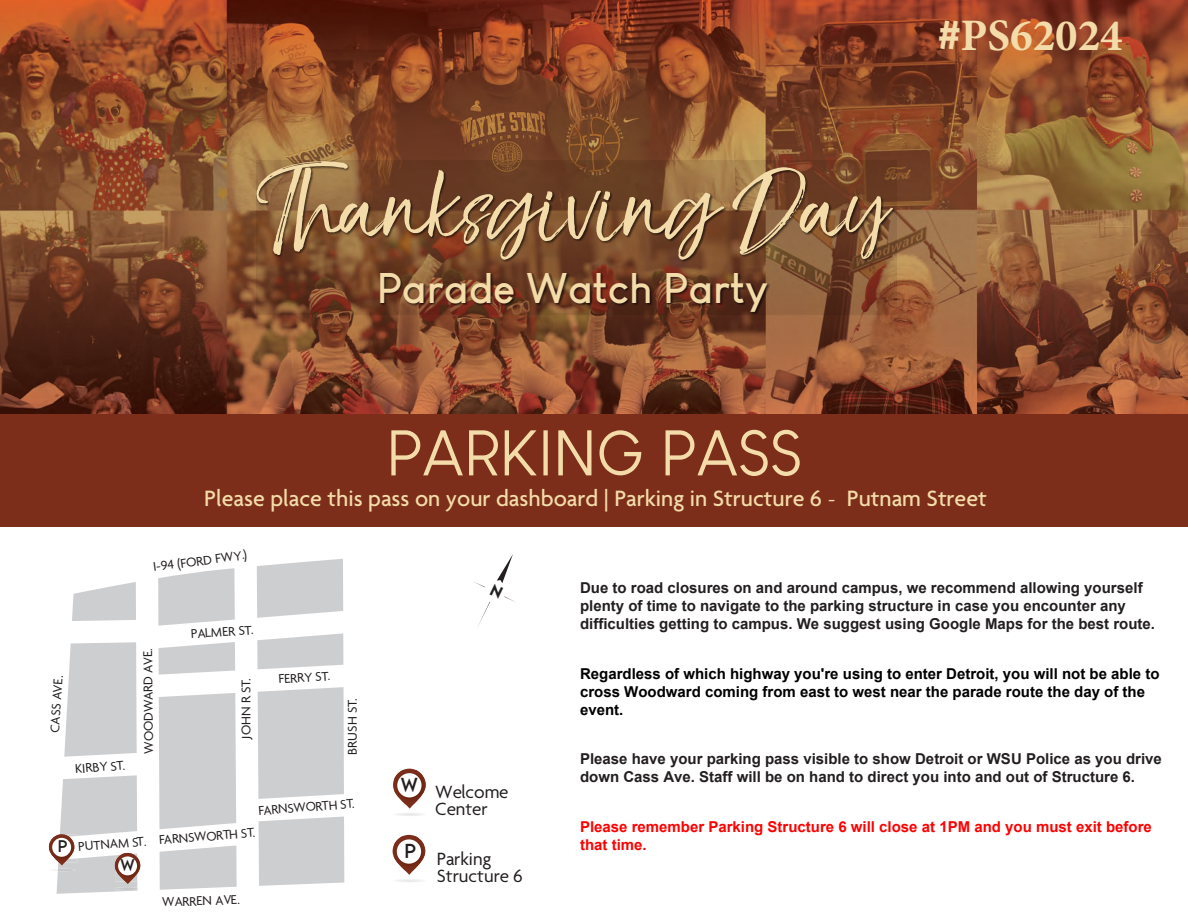
<style>
.page{position:relative;width:1188px;height:918px;background:#fff}
.page>*{position:absolute;margin:0;border:0;box-sizing:border-box;transform-origin:0 0}
.t1{font:126px "The Braggest Demo";color:#f3dca9}
.t2{font:63px "Louis George Cafe";color:#f3dca9}
.t3{font:700 45px "Minion Pro";color:#f3dca9}
.t4{font:700 42px "Louis George Cafe";color:#f3dca9}
.t5{font:500 24px "Agenda";color:#f3dca9}
.t6{font:19.2px/17.1px "Agenda";color:#231f20}
.t7{font:18px "LEMONMILK";color:#231f20}
.t8{font:700 15px/18px "Arial";color:#231f20}
.t9{font:700 15px/18px "Arial";color:#000}
.t10{font:700 15px/18px "Arial";color:#f00}
.t11{font:15px "LEMONMILK";color:#231f20}
.t12{font:13.65px "Agenda";color:#231f20}
.s1{font-family:"Louis George Cafe"}
.s2{font-family:"Minion Pro";font-weight:400}
</style>
<div class="page">
<div style="left:258px;top:687px;width:86px;height:112px;background:#cdced0"></div>
<div style="left:159px;top:693px;width:77px;height:136px;background:#cdced0"></div>
<svg style="left:159px;top:642px;width:76px;height:33px"></svg>
<svg style="left:160px;top:846px;width:77px;height:44px"></svg>
<svg style="left:257px;top:633px;width:86px;height:36px"></svg>
<svg style="left:257px;top:559px;width:86px;height:59px"></svg>
<svg style="left:158px;top:568px;width:77px;height:58px"></svg>
<svg style="left:72px;top:582px;width:64px;height:39px"></svg>
<svg style="left:64px;top:642px;width:73px;height:115px"></svg>
<div style="left:259px;top:817px;width:85px;height:69px;background:#cdced0"></div>
<svg style="left:393px;top:769px;width:33px;height:40px"></svg>
<img style="left:394px;top:770px;width:32px;height:34px">
<div style="left:397px;top:773px;width:25px;height:24px;background:#fff;border-radius:50%"></div>
<svg style="left:392px;top:835px;width:33px;height:40px"></svg>
<img style="left:394px;top:836px;width:31px;height:34px">
<div style="left:397px;top:839px;width:24px;height:25px;background:#fff;border-radius:50%"></div>
<svg style="left:60px;top:775px;width:77px;height:61px"></svg>
<img style="left:49px;top:835px;width:25px;height:18px">
<div style="left:52px;top:838px;width:19px;height:19px;background:#fff;border-radius:50%"></div>
<svg style="left:50px;top:853px;width:91px;height:41px"></svg>
<svg style="left:0;top:0;width:1188px;height:415px"></svg>
<svg style="left:256px;top:161px;width:640px;height:154px"></svg>
<div style="left:0;top:415px;width:1188px;height:112px;background:#7c2e1b"></div>
<svg style="left:475px;top:554px;width:40px;height:72px"></svg>
<h1 class="t1" style="left:256px;top:152px;width:634px">Thanksgiving Day</h1>
<h3 class="t4" style="left:377px;top:262px;width:393px">Parade Watch Party</h3>
<h3 class="t3" style="left:939px;top:4px;width:186px"><span class="s1">#</span>PS62024</h3>
<h2 class="t2" style="left:386px;top:416px;width:417px">PARKING PASS</h2>
<h3 class="t5" style="left:204px;top:486px;width:784px">Please place this pass on your dashboard | Parking in Structure 6 <span class="s2">-</span> Putnam Street</h3>
<p class="t12" style="left:152px;top:560px;width:96px;rotate:-8deg">I-94 (FORD FWY.)</p>
<p class="t12" style="left:47px;top:732px;width:59px;rotate:-86deg">CASS AVE.</p>
<p class="t12" style="left:75px;top:761px;width:52px;rotate:-4deg">KIRBY ST.</p>
<p class="t12" style="left:142px;top:754px;width:107px;rotate:-91deg">W O O D W A DR . EVA</p>
<p class="t12" style="left:190px;top:627px;width:64px;rotate:-4deg">PALMER ST.</p>
<p class="t12" style="left:239px;top:739px;width:62px;rotate:-90deg">OJ H N . TSR</p>
<p class="t12" style="left:278px;top:672px;width:53px;rotate:-4deg">FERRY ST.</p>
<p class="t12" style="left:345px;top:755px;width:58px;rotate:-90deg">URB HS . TS</p>
<p class="t11" style="left:58px;top:836px;width:11px">P</p>
<p class="t12" style="left:78px;top:839px;width:70px;rotate:-4deg">PUTNAM ST.</p>
<p class="t11" style="left:120px;top:856px;width:16px">W</p>
<p class="t12" style="left:258px;top:803px;width:98px;rotate:-4deg">FARNSWORTH ST.</p>
<p class="t12" style="left:159px;top:832px;width:98px;rotate:-4deg">FARNSWORTH ST.</p>
<p class="t12" style="left:162px;top:895px;width:79px;rotate:-2deg">WARREN AVE.</p>
<p class="t7" style="left:401px;top:773px;width:19px">W</p>
<p class="t7" style="left:405px;top:839px;width:13px">P</p>
<p class="t6" style="left:435px;top:784px;width:75px">Welcome<br>Center</p>
<p class="t6" style="left:437px;top:851px;width:87px">Parking<br>Structure 6</p>
<p class="t8" style="left:580px;top:579px;width:577px">Due to road closures on and around campus, we recommend allowing yourself plenty of time to navigate to the parking structure in case you encounter any difficulties getting to campus. We suggest using Google Maps for the best route.</p>
<p class="t9" style="left:580px;top:665px;width:581px">Regardless of which highway you're using to enter Detroit, you will not be able to cross Woodward coming from east to west near the parade route the day of the event.</p>
<p class="t8" style="left:580px;top:750px;width:583px">Please have your parking pass visible to show Detroit or WSU Police as you drive down Cass Ave. Staff will be on hand to direct you into and out of Structure 6.</p>
<p class="t10" style="left:580px;top:818px;width:573px">Please remember Parking Structure 6 will close at 1PM and you must exit before that time.</p>
</div>
